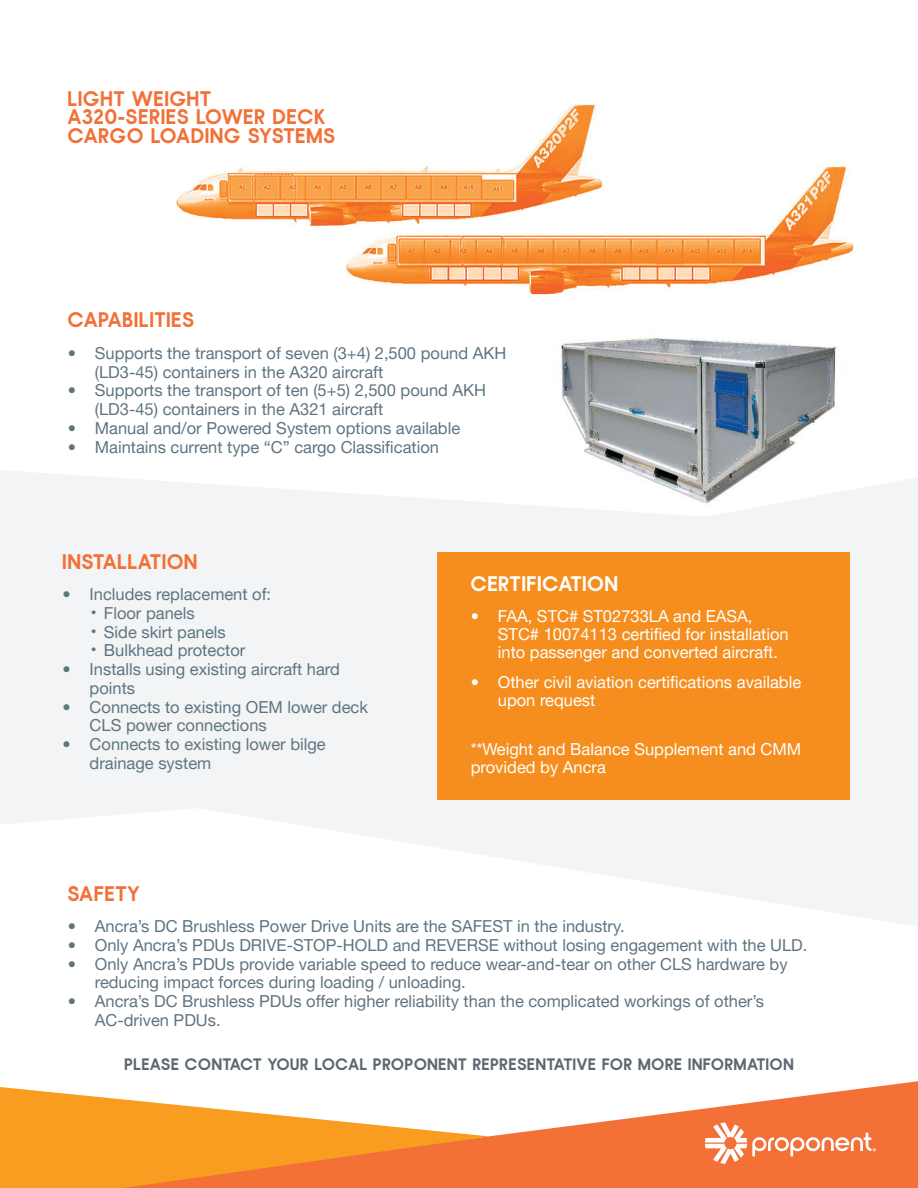
<style>
.page{position:relative;width:918px;height:1188px;background:#fff}
.page>*{position:absolute;margin:0;border:0;box-sizing:border-box;transform-origin:0 0}
.t1{font:700 21px/18.8px "Nordique Pro";letter-spacing:.05em;color:#f37037}
.t2{font:700 21px "Nordique Pro";letter-spacing:.05em;color:#fff}
.t3{font:16.5px/18.8px "Helvetica Neue LT Pro";color:#5e7481}
.t4{font:16.5px/18px "Helvetica Neue LT Pro";color:#fff}
.t5{font:700 16.5px "Nordique Pro";letter-spacing:.05em;color:#5c6770}
</style>
<div class="page">
<svg style="left:0;top:470px;width:918px;height:456px;fill:#f2f4f5"></svg>
<svg style="left:489px;top:1081px;width:429px;height:107px;fill:#f37037"></svg>
<svg style="left:0;top:1087px;width:489px;height:101px;fill:#f89d1f"></svg>
<img style="left:345px;top:165px;width:509px;height:130px">
<img style="left:176px;top:103px;width:428px;height:124px">
<svg style="left:705px;top:1123px;width:171px;height:41px"></svg>
<div style="left:438px;top:552px;width:412px;height:248px;background:#f68e1f"></div>
<img style="left:543px;top:337px;width:313px;height:170px">
<p class="t1" style="left:68px;top:90px;width:269px">LIGHT WEIGHT<br>A320-SERIES LOWER DECK<br>CARGO LOADING SYSTEMS</p>
<p class="t1" style="left:68px;top:312px;width:128px">CAPABILITIES</p>
<p class="t3" style="left:95px;top:345px;width:413px;text-indent:-27px">• Supports the transport of seven (3+4) 2,500 pound AKH (LD3-45) containers in the A320 aircraft</p>
<p class="t3" style="left:95px;top:383px;width:393px;text-indent:-27px">• Supports the transport of ten (5+5) 2,500 pound AKH (LD3-45) containers in the A321 aircraft</p>
<p class="t3" style="left:68px;top:420px;width:394px">• Manual and/or Powered System options available</p>
<p class="t3" style="left:68px;top:439px;width:373px">• Maintains current type “C” cargo Classification</p>
<p class="t1" style="left:63px;top:553px;width:136px">INSTALLATION</p>
<p class="t3" style="left:63px;top:587px;width:210px">• Includes replacement of:</p>
<p class="t3" style="left:91px;top:605px;width:105px"><sup>•</sup> Floor panels</p>
<p class="t3" style="left:91px;top:624px;width:136px"><sup>•</sup> Side skirt panels</p>
<p class="t3" style="left:91px;top:643px;width:156px"><sup>•</sup> Bulkhead protector</p>
<p class="t3" style="left:90px;top:662px;width:252px;text-indent:-27px">• Installs using existing aircraft hard points</p>
<p class="t3" style="left:90px;top:699px;width:280px;text-indent:-27px">• Connects to existing OEM lower deck<br>CLS power connections</p>
<p class="t3" style="left:90px;top:737px;width:238px;text-indent:-27px">• Connects to existing lower bilge drainage system</p>
<p class="t2" style="left:471px;top:574px;width:149px">CERTIFICATION</p>
<p class="t4" style="left:498px;top:608px;width:292px;text-indent:-27px">• FAA, STC# ST02733LA and EASA,<br>STC# 10074113 certified for installation into passenger and converted aircraft.</p>
<p class="t4" style="left:498px;top:675px;width:305px;text-indent:-27px">• Other civil aviation certifications available upon request</p>
<p class="t4" style="left:471px;top:742px;width:332px">**Weight and Balance Supplement and CMM provided by Ancra</p>
<p class="t1" style="left:68px;top:885px;width:73px">SAFETY</p>
<p class="t3" style="left:68px;top:918px;width:558px">• Ancra’s DC Brushless Power Drive Units are the SAFEST in the industry.</p>
<p class="t3" style="left:68px;top:937px;width:741px">• Only Ancra’s PDUs DRIVE-STOP-HOLD and REVERSE without losing engagement with the ULD.</p>
<p class="t3" style="left:95px;top:956px;width:694px;text-indent:-27px">• Only Ancra’s PDUs provide variable speed to reduce wear-and-tear on other CLS hardware by reducing impact forces during loading / unloading.</p>
<p class="t3" style="left:95px;top:993px;width:671px;text-indent:-27px">• Ancra’s DC Brushless PDUs offer higher reliability than the complicated workings of other’s<br>AC-driven PDUs.</p>
<p class="t5" style="left:124px;top:1056px;width:671px">PLEASE CONTACT YOUR LOCAL PROPONENT REPRESENTATIVE FOR MORE INFORMATION</p>
</div>
